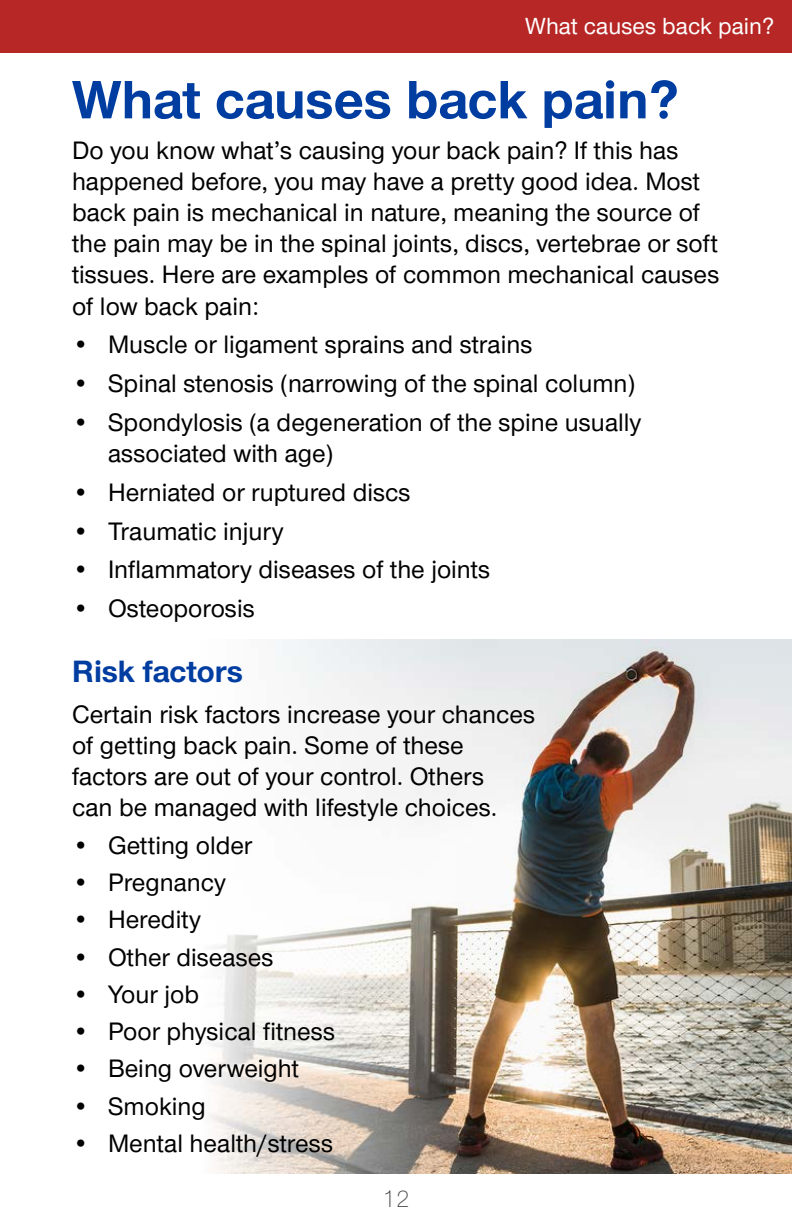
<style>
.page{position:relative;width:792px;height:1224px;background:#fff}
.page>*{position:absolute;margin:0;border:0;box-sizing:border-box;transform-origin:0 0}
.t1{font:700 56px "UHC Sans";color:#003da1}
.t2{font:700 32px "UHC Sans";color:#003da1}
.t3{font:26px/31.2px "UHC Sans";color:#000}
.t4{font:500 24px "UHC Sans";color:#fff}
.t5{font:300 24px "UHC Sans";color:#444545}
</style>
<div class="page">
<img style="left:209px;top:640px;width:583px;height:534px">
<div style="left:0;top:0;width:792px;height:53px;background:#b62725"></div>
<p class="t4" style="left:525px;top:10px;width:250px">What causes back pain?</p>
<h1 class="t1" style="left:72px;top:62px;width:608px">What causes back pain?</h1>
<p class="t3" style="left:72px;top:133px;width:649px">Do you know what’s causing your back pain? If this has happened before, you may have a pretty good idea. Most back pain is mechanical in nature, meaning the source of the pain may be in the spinal joints, discs, vertebrae or soft tissues. Here are examples of common mechanical causes of low back pain:</p>
<p class="t3" style="left:72px;top:328px;width:462px">• Muscle or ligament sprains and strains</p>
<p class="t3" style="left:72px;top:367px;width:565px">• Spinal stenosis (narrowing of the spinal column)</p>
<p class="t3" style="left:108px;top:405px;width:535px;text-indent:-36px">• Spondylosis (a degeneration of the spine usually associated with age)</p>
<p class="t3" style="left:72px;top:475px;width:340px">• Herniated or ruptured discs</p>
<p class="t3" style="left:72px;top:514px;width:213px">• Traumatic injury</p>
<p class="t3" style="left:72px;top:553px;width:420px">• Inflammatory diseases of the joints</p>
<p class="t3" style="left:72px;top:592px;width:184px">• Osteoporosis</p>
<p class="t2" style="left:72px;top:650px;width:172px">Risk factors</p>
<p class="t3" style="left:72px;top:697px;width:465px">Certain risk factors increase your chances of getting back pain. Some of these factors are out of your control. Others<br>can be managed with lifestyle choices.</p>
<p class="t3" style="left:72px;top:828px;width:182px">• Getting older</p>
<p class="t3" style="left:72px;top:866px;width:155px">• Pregnancy</p>
<p class="t3" style="left:72px;top:903px;width:131px">• Heredity</p>
<p class="t3" style="left:72px;top:940px;width:203px">• Other diseases</p>
<p class="t3" style="left:72px;top:977px;width:129px">• Your job</p>
<p class="t3" style="left:72px;top:1015px;width:265px">• Poor physical fitness</p>
<p class="t3" style="left:72px;top:1052px;width:229px">• Being overweight</p>
<p class="t3" style="left:72px;top:1089px;width:135px">• Smoking</p>
<p class="t3" style="left:72px;top:1127px;width:263px">• Mental health/stress</p>
<p class="t5" style="left:383px;top:1183px;width:28px">12</p>
</div>
